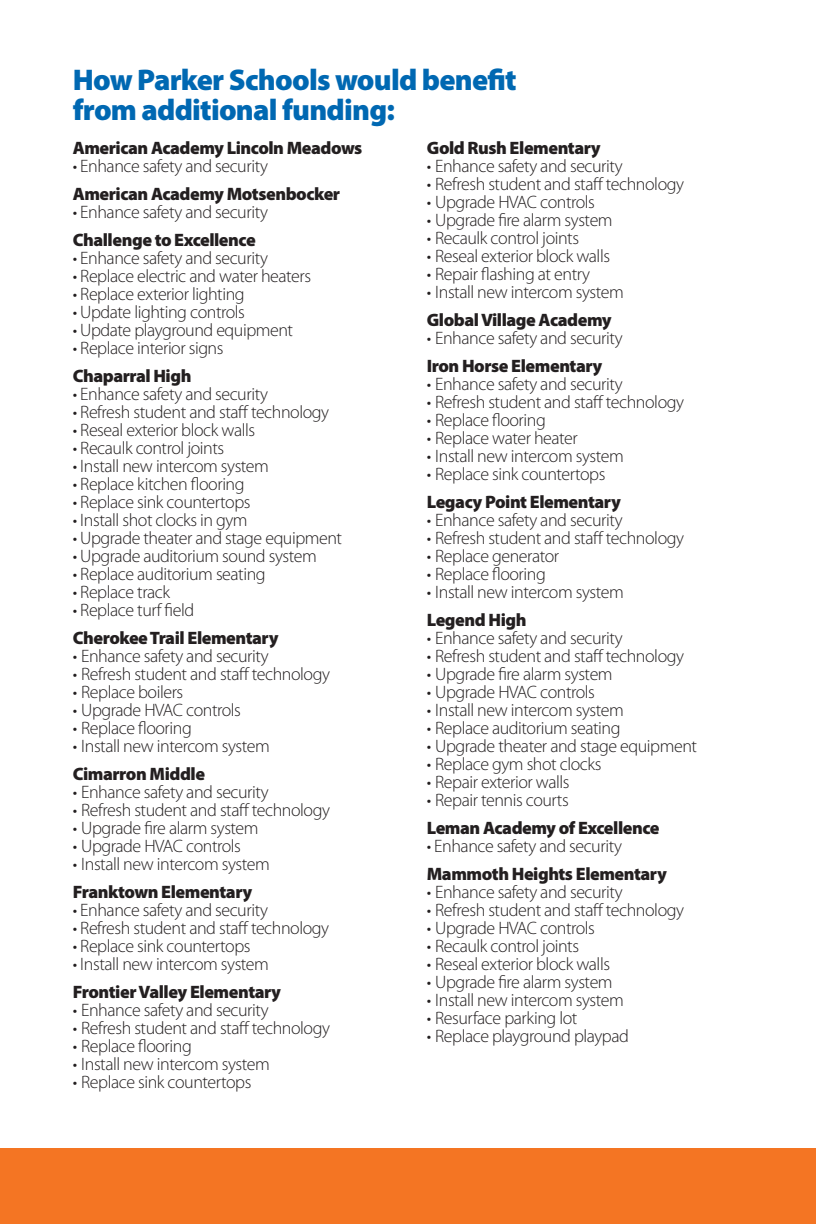
<style>
.page{position:relative;width:816px;height:1224px;background:#fff}
.page>*{position:absolute;margin:0;border:0;box-sizing:border-box;transform-origin:0 0}
.t1{font:900 30px/30px "Myriad Pro";letter-spacing:-.025em;color:#0068b2}
.t2{font:300 18px/28px "Myriad Pro";letter-spacing:-.025em;color:#231f20}
.t3{font:900 18px/28px "Myriad Pro";letter-spacing:-.025em;color:#231f20}
.s1{font-weight:300}
.s2{font-weight:900}
</style>
<div class="page">
<div style="left:0;top:1148px;width:816px;height:76px;background:#f47523"></div>
<p class="t1" style="left:73px;top:64px;width:445px">How Parker Schools would benefit from additional funding:</p>
<p class="t3" style="left:73px;top:133px;width:291px">American Academy Lincoln Meadows</p>
<p class="t3" style="left:73px;top:151px;width:269px"><span class="s1">• Enhance safety and security<br></span>American Academy Motsenbocker</p>
<p class="t2" style="left:73px;top:198px;width:197px">• Enhance safety and security<br><span class="s2">Challenge to Excellence</span></p>
<p class="t2" style="left:73px;top:244px;width:197px">• Enhance safety and security</p>
<p class="t2" style="left:73px;top:262px;width:240px">• Replace electric and water heaters</p>
<p class="t2" style="left:73px;top:280px;width:173px">• Replace exterior lighting</p>
<p class="t2" style="left:73px;top:298px;width:174px">• Update lighting controls</p>
<p class="t2" style="left:73px;top:316px;width:222px">• Update playground equipment</p>
<p class="t2" style="left:73px;top:334px;width:152px">• Replace interior signs<br><span class="s2">Chaparral High</span></p>
<p class="t2" style="left:73px;top:380px;width:197px">• Enhance safety and security</p>
<p class="t2" style="left:73px;top:398px;width:258px">• Refresh student and staff technology</p>
<p class="t2" style="left:73px;top:416px;width:184px">• Reseal exterior block walls</p>
<p class="t2" style="left:73px;top:434px;width:153px">• Recaulk control joints</p>
<p class="t2" style="left:73px;top:452px;width:198px">• Install new intercom system</p>
<p class="t2" style="left:73px;top:470px;width:173px">• Replace kitchen flooring</p>
<p class="t2" style="left:73px;top:488px;width:179px">• Replace sink countertops</p>
<p class="t2" style="left:73px;top:506px;width:176px">• Install shot clocks in gym</p>
<p class="t2" style="left:73px;top:524px;width:271px">• Upgrade theater and stage equipment</p>
<p class="t2" style="left:73px;top:542px;width:246px">• Upgrade auditorium sound system</p>
<p class="t2" style="left:73px;top:560px;width:194px">• Replace auditorium seating</p>
<p class="t2" style="left:73px;top:578px;width:99px">• Replace track</p>
<p class="t3" style="left:73px;top:595px;width:207px"><span class="s1">• Replace turf field<br></span>Cherokee Trail Elementary</p>
<p class="t2" style="left:73px;top:642px;width:198px">• Enhance safety and security</p>
<p class="t2" style="left:73px;top:660px;width:259px">• Refresh student and staff technology</p>
<p class="t2" style="left:73px;top:678px;width:112px">• Replace boilers</p>
<p class="t2" style="left:73px;top:696px;width:170px">• Upgrade HVAC controls</p>
<p class="t2" style="left:73px;top:714px;width:121px">• Replace flooring</p>
<p class="t2" style="left:73px;top:732px;width:199px">• Install new intercom system<br><span class="s2">Cimarron Middle</span></p>
<p class="t2" style="left:73px;top:778px;width:198px">• Enhance safety and security</p>
<p class="t2" style="left:73px;top:796px;width:259px">• Refresh student and staff technology</p>
<p class="t2" style="left:73px;top:814px;width:187px">• Upgrade fire alarm system</p>
<p class="t2" style="left:73px;top:832px;width:170px">• Upgrade HVAC controls</p>
<p class="t2" style="left:73px;top:850px;width:199px">• Install new intercom system<br><span class="s2">Franktown Elementary</span></p>
<p class="t2" style="left:73px;top:896px;width:197px">• Enhance safety and security</p>
<p class="t2" style="left:73px;top:914px;width:258px">• Refresh student and staff technology</p>
<p class="t2" style="left:73px;top:932px;width:179px">• Replace sink countertops</p>
<p class="t2" style="left:73px;top:950px;width:210px">• Install new intercom system<br><span class="s2">Frontier Valley Elementary</span></p>
<p class="t2" style="left:73px;top:996px;width:198px">• Enhance safety and security</p>
<p class="t2" style="left:73px;top:1014px;width:259px">• Refresh student and staff technology</p>
<p class="t2" style="left:73px;top:1032px;width:121px">• Replace flooring</p>
<p class="t2" style="left:73px;top:1050px;width:199px">• Install new intercom system</p>
<p class="t2" style="left:73px;top:1068px;width:180px">• Replace sink countertops</p>
<p class="t3" style="left:427px;top:133px;width:175px">Gold Rush Elementary</p>
<p class="t2" style="left:427px;top:152px;width:198px">• Enhance safety and security</p>
<p class="t2" style="left:427px;top:170px;width:259px">• Refresh student and staff technology</p>
<p class="t2" style="left:427px;top:188px;width:170px">• Upgrade HVAC controls</p>
<p class="t2" style="left:427px;top:206px;width:187px">• Upgrade fire alarm system</p>
<p class="t2" style="left:427px;top:224px;width:154px">• Recaulk control joints</p>
<p class="t2" style="left:427px;top:242px;width:185px">• Reseal exterior block walls</p>
<p class="t2" style="left:427px;top:260px;width:165px">• Repair flashing at entry</p>
<p class="t2" style="left:427px;top:278px;width:199px">• Install new intercom system<br><span class="s2">Global Village Academy</span></p>
<p class="t2" style="left:427px;top:324px;width:198px">• Enhance safety and security<br><span class="s2">Iron Horse Elementary</span></p>
<p class="t2" style="left:427px;top:370px;width:198px">• Enhance safety and security</p>
<p class="t2" style="left:427px;top:388px;width:259px">• Refresh student and staff technology</p>
<p class="t2" style="left:427px;top:406px;width:121px">• Replace flooring</p>
<p class="t2" style="left:427px;top:424px;width:153px">• Replace water heater</p>
<p class="t2" style="left:427px;top:442px;width:199px">• Install new intercom system</p>
<p class="t2" style="left:427px;top:460px;width:196px">• Replace sink countertops<br><span class="s2">Legacy Point Elementary</span></p>
<p class="t2" style="left:427px;top:506px;width:198px">• Enhance safety and security</p>
<p class="t2" style="left:427px;top:524px;width:259px">• Refresh student and staff technology</p>
<p class="t2" style="left:427px;top:542px;width:134px">• Replace generator</p>
<p class="t2" style="left:427px;top:560px;width:121px">• Replace flooring</p>
<p class="t2" style="left:427px;top:578px;width:199px">• Install new intercom system<br><span class="s2">Legend High</span></p>
<p class="t2" style="left:427px;top:624px;width:198px">• Enhance safety and security</p>
<p class="t2" style="left:427px;top:642px;width:259px">• Refresh student and staff technology</p>
<p class="t2" style="left:427px;top:660px;width:187px">• Upgrade fire alarm system</p>
<p class="t2" style="left:427px;top:678px;width:170px">• Upgrade HVAC controls</p>
<p class="t2" style="left:427px;top:696px;width:199px">• Install new intercom system</p>
<p class="t2" style="left:427px;top:714px;width:195px">• Replace auditorium seating</p>
<p class="t2" style="left:427px;top:732px;width:272px">• Upgrade theater and stage equipment</p>
<p class="t2" style="left:427px;top:750px;width:176px">• Replace gym shot clocks</p>
<p class="t2" style="left:427px;top:768px;width:144px">• Repair exterior walls</p>
<p class="t3" style="left:427px;top:785px;width:234px"><span class="s1">• Repair tennis courts<br></span>Leman Academy of Excellence</p>
<p class="t2" style="left:427px;top:832px;width:242px">• Enhance safety and security<br><span class="s2">Mammoth Heights Elementary</span></p>
<p class="t2" style="left:427px;top:878px;width:198px">• Enhance safety and security</p>
<p class="t2" style="left:427px;top:896px;width:259px">• Refresh student and staff technology</p>
<p class="t2" style="left:427px;top:914px;width:170px">• Upgrade HVAC controls</p>
<p class="t2" style="left:427px;top:932px;width:154px">• Recaulk control joints</p>
<p class="t2" style="left:427px;top:950px;width:185px">• Reseal exterior block walls</p>
<p class="t2" style="left:427px;top:968px;width:187px">• Upgrade fire alarm system</p>
<p class="t2" style="left:427px;top:986px;width:199px">• Install new intercom system</p>
<p class="t2" style="left:427px;top:1004px;width:152px">• Resurface parking lot</p>
<p class="t2" style="left:427px;top:1022px;width:204px">• Replace playground playpad</p>
</div>
